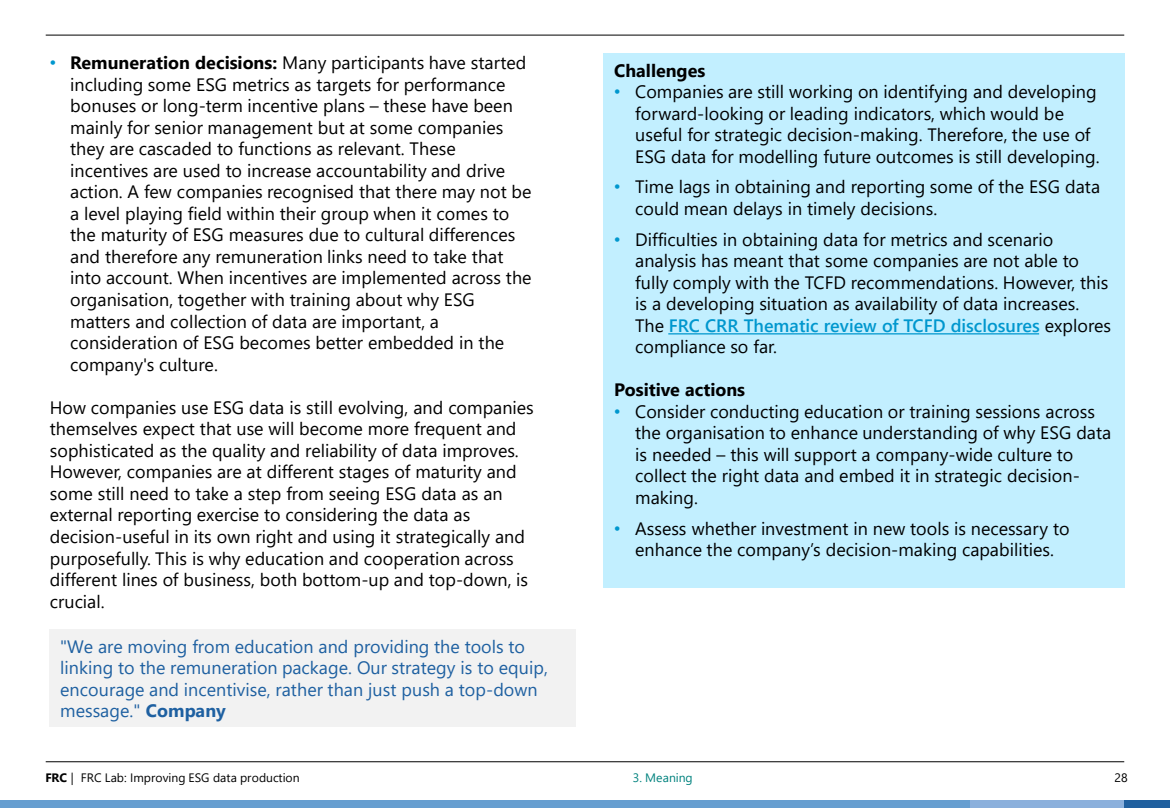
<style>
.page{position:relative;width:1170px;height:810px;background:#fff}
.page>*{position:absolute;margin:0;border:0;box-sizing:border-box;transform-origin:0 0}
.t1{font:18px/21.6px "Segoe UI";color:#000}
.t2{font:18px/21.6px "Segoe UI";color:#1e60a1}
.t3{font:700 18px "Segoe UI";color:#000}
.t4{font:12.15px "Segoe UI";color:#000}
.t5{font:12.15px "Segoe UI";color:#00827e}
.t6{font:700 12.15px "Segoe UI";color:#000}
.s1{font-family:"Arial";color:#0097ce}
.s2{font-weight:700}
.s3{font-weight:600;color:#0097ce}
.s4{font-weight:400}
</style>
<div class="page">
<hr style="left:46px;top:761px;width:1078px;height:1px;background:#000">
<hr style="left:46px;top:35px;width:1078px;height:1px;background:#000">
<div style="left:0;top:800px;width:971px;height:7px;background:#669ed0"></div>
<div style="left:971px;top:800px;width:153px;height:7px;background:#8bb0dc"></div>
<div style="left:1124px;top:800px;width:46px;height:7px;background:#20609f"></div>
<div style="left:49px;top:629px;width:527px;height:98px;background:#f2f2f2"></div>
<div style="left:603px;top:54px;width:522px;height:534px;background:#c2efff"></div>
<svg style="left:668px;top:333px;width:371px;height:1px"></svg>
<p class="t1" style="left:70px;top:51px;width:463px;text-indent:-20px"><span class="s1">•</span> <span class="s2">Remuneration decisions:</span> Many participants have started including some ESG metrics as targets for performance bonuses or long-term incentive plans – these have been mainly for senior management but at some companies they are cascaded to functions as relevant. These incentives are used to increase accountability and drive action. A few companies recognised that there may not be a level playing field within their group when it comes to the maturity of ESG measures due to cultural differences and therefore any remuneration links need to take that into account. When incentives are implemented across the organisation, together with training about why ESG matters and collection of data are important, a consideration of ESG becomes better embedded in the company's culture.</p>
<p class="t1" style="left:50px;top:396px;width:486px">How companies use ESG data is still evolving, and companies themselves expect that use will become more frequent and sophisticated as the quality and reliability of data improves.<br>However, companies are at different stages of maturity and some still need to take a step from seeing ESG data as an external reporting exercise to considering the data as decision-useful in its own right and using it strategically and purposefully. This is why education and cooperation across different lines of business, both bottom-up and top-down, is crucial.</p>
<p class="t2" style="left:60px;top:634px;width:489px">"We are moving from education and providing the tools to linking to the remuneration package. Our strategy is to equip, encourage and incentivise, rather than just push a top-down message." <span class="s2">Company</span></p>
<p class="t3" style="left:614px;top:57px;width:93px">Challenges</p>
<p class="t1" style="left:635px;top:80px;width:466px;text-indent:-21px"><span class="s1">•</span> Companies are still working on identifying and developing forward-looking or leading indicators, which would be useful for strategic decision-making. Therefore, the use of ESG data for modelling future outcomes is still developing.</p>
<p class="t1" style="left:635px;top:175px;width:467px;text-indent:-21px"><span class="s1">•</span> Time lags in obtaining and reporting some of the ESG data could mean delays in timely decisions.</p>
<p class="t1" style="left:635px;top:227px;width:477px;text-indent:-21px"><span class="s1">•</span> Difficulties in obtaining data for metrics and scenario analysis has meant that some companies are not able to fully comply with the TCFD recommendations. However, this is a developing situation as availability of data increases.<br>The <span class="s3">FRC CRR Thematic review of TCFD disclosures</span> explores compliance so far.</p>
<p class="t3" style="left:614px;top:377px;width:132px">Positive actions</p>
<p class="t1" style="left:635px;top:400px;width:478px;text-indent:-21px"><span class="s1">•</span> Consider conducting education or training sessions across the organisation to enhance understanding of why ESG data is needed – this will support a company-wide culture to collect the right data and embed it in strategic decision&shy;making.</p>
<p class="t1" style="left:614px;top:517px;width:457px;text-align:center"><span class="s1">•</span> Assess whether investment in new tools is necessary to enhance the company’s decision-making capabilities.</p>
<p class="t4" style="left:81px;top:769px;width:220px">FRC Lab: Improving ESG data production</p>
<p class="t6" style="left:45px;top:769px;width:30px">FRC <span class="s4">|</span></p>
<p class="t5" style="left:633px;top:769px;width:62px">3. Meaning</p>
<p class="t4" style="left:1115px;top:769px;width:15px">28</p>
</div>
